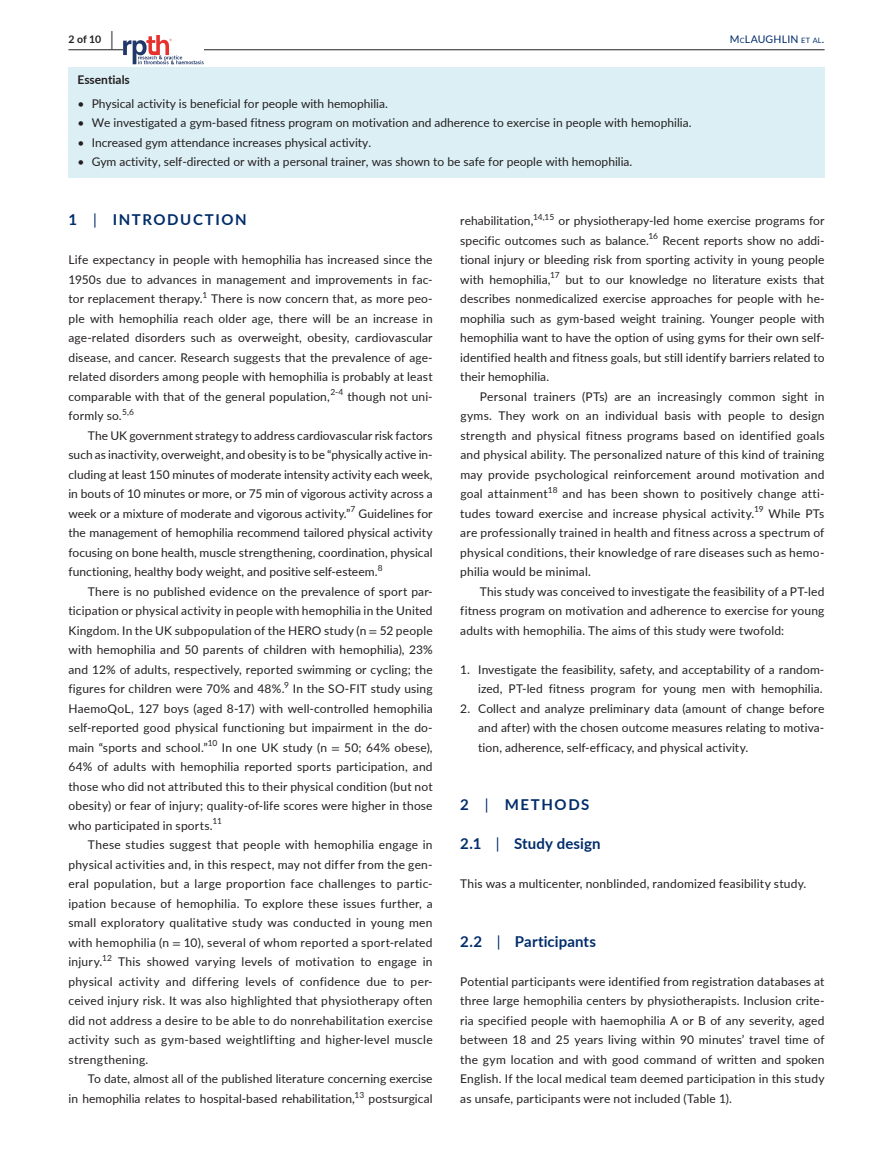
<style>
.page{position:relative;width:893px;height:1174px;background:#fff}
.page>*{position:absolute;margin:0;border:0;box-sizing:border-box;transform-origin:0 0}
.t1{font:700 15px "Lato";letter-spacing:.005em;color:#002c6b}
.t2{font:700 15px "Lato";letter-spacing:.105em;color:#002c6b}
.t3{font:700 15px "Lato";letter-spacing:.11em;color:#002c6b}
.t4{font:12px/19.5px "Lato";letter-spacing:.01em;color:#231f20;text-align:justify}
.t5{font:700 12px "Lato";color:#231f20}
.t6{font:10.5px "Lato";letter-spacing:.02em;color:#002c6b}
.t7{font:700 10.5px "Lato";color:#231f20}
.t8{font:8.4px "Lato";letter-spacing:-.01em;color:#231f20}
.s1{font-size:19.5px}
.s2{font-size:7.35px}
.s3{font-weight:400}
.s4{font-family:"STIX"}
</style>
<div class="page">
<hr style="left:68px;top:49px;width:756px;height:1px;background:#231f20">
<svg style="left:123px;top:35px;width:81px;height:29px"></svg>
<div style="left:68px;top:67px;width:756px;height:28px;background:#dceff4"></div>
<div style="left:68px;top:88px;width:756px;height:31px;background:#dceff4"></div>
<div style="left:68px;top:108px;width:756px;height:31px;background:#dceff4"></div>
<div style="left:68px;top:127px;width:756px;height:31px;background:#dceff4"></div>
<div style="left:68px;top:147px;width:756px;height:31px;background:#dceff4"></div>
<p class="t7" style="left:68px;top:31px;width:46px">2 of 10 <span class="s1">|</span></p>
<p class="t6" style="left:730px;top:31px;width:96px">M<span class="s2">C</span>LAUGHLIN <span class="s2">ET AL</span>.</p>
<p class="t5" style="left:77px;top:71px;width:54px">Essentials</p>
<p class="t4" style="left:77px;top:93px;width:312px">• Physical activity is beneficial for people with hemophilia.</p>
<p class="t4" style="left:77px;top:113px;width:616px">• We investigated a gym-based fitness program on motivation and adherence to exercise in people with hemophilia.</p>
<p class="t4" style="left:77px;top:132px;width:295px">• Increased gym attendance increases physical activity.</p>
<p class="t4" style="left:77px;top:152px;width:556px">• Gym activity, self-directed or with a personal trainer, was shown to be safe for people with hemophilia.</p>
<p class="t2" style="left:68px;top:209px;width:180px">1 <span class="s3">|</span> INTRODUCTION</p>
<p class="t4" style="left:68px;top:249px;width:366px">Life expectancy in people with hemophilia has increased since the 1950s due to advances in management and improvements in fac&shy;tor replacement therapy.</p>
<p class="t8" style="left:203px;top:289px;width:6px">1</p>
<p class="t4" style="left:68px;top:288px;width:366px;text-indent:143px">There is now concern that, as more peo&shy;ple with hemophilia reach older age, there will be an increase in age-related disorders such as overweight, obesity, cardiovascular disease, and cancer. Research suggests that the prevalence of age&shy;related disorders among people with hemophilia is probably at least comparable with that of the general population,</p>
<p class="t8" style="left:330px;top:386px;width:15px">2-4</p>
<p class="t4" style="left:347px;top:386px;width:87px">though not uni-</p>
<p class="t4" style="left:68px;top:405px;width:55px">formly so.</p>
<p class="t8" style="left:122px;top:406px;width:14px">5,6</p>
<p class="t4" style="left:68px;top:425px;width:366px;text-indent:20px">The UK government strategy to address cardiovascular risk factors such as inactivity, overweight, and obesity is to be “physically active in&shy;cluding at least 150 minutes of moderate intensity activity each week, in bouts of 10 minutes or more, or 75 min of vigorous activity across a week or a mixture of moderate and vigorous activity.”</p>
<p class="t8" style="left:351px;top:503px;width:6px">7</p>
<p class="t4" style="left:68px;top:503px;width:366px;text-indent:290px">Guidelines for the management of hemophilia recommend tailored physical activity focusing on bone health, muscle strengthening, coordination, physical functioning, healthy body weight, and positive self-esteem.</p>
<p class="t8" style="left:378px;top:562px;width:6px">8</p>
<p class="t4" style="left:68px;top:581px;width:366px;text-indent:20px">There is no published evidence on the prevalence of sport par&shy;ticipation or physical activity in people with hemophilia in the United Kingdom. In the UK subpopulation of the HERO study (n <span class="s4">=</span> 52 people with hemophilia and 50 parents of children with hemophilia), 23% and 12% of adults, respectively, reported swimming or cycling; the figures for children were 70% and 48%.</p>
<p class="t8" style="left:284px;top:679px;width:6px">9</p>
<p class="t4" style="left:68px;top:678px;width:366px;text-indent:224px">In the SO-FIT study using HaemoQoL, 127 boys (aged 8-17) with well-controlled hemophilia self-reported good physical functioning but impairment in the do&shy;main “sports and school.”</p>
<p class="t8" style="left:208px;top:737px;width:11px">10</p>
<p class="t4" style="left:68px;top:737px;width:366px;text-indent:153px">In one UK study (n <span class="s4">=</span> 50; 64% obese), 64% of adults with hemophilia reported sports participation, and those who did not attributed this to their physical condition (but not obesity) or fear of injury; quality-of-life scores were higher in those who participated in sports.<sup>11</sup></p>
<p class="t4" style="left:68px;top:834px;width:366px;text-indent:20px">These studies suggest that people with hemophilia engage in physical activities and, in this respect, may not differ from the gen&shy;eral population, but a large proportion face challenges to partic&shy;ipation because of hemophilia. To explore these issues further, a small exploratory qualitative study was conducted in young men with hemophilia (n <span class="s4">=</span> 10), several of whom reported a sport-related injury.</p>
<p class="t8" style="left:102px;top:952px;width:11px">12</p>
<p class="t4" style="left:68px;top:951px;width:366px;text-indent:50px">This showed varying levels of motivation to engage in physical activity and differing levels of confidence due to per&shy;ceived injury risk. It was also highlighted that physiotherapy often did not address a desire to be able to do nonrehabilitation exercise activity such as gym-based weightlifting and higher-level muscle strengthening.</p>
<p class="t4" style="left:68px;top:1068px;width:366px;text-align:right">To date, almost all of the published literature concerning exercise<br>in hemophilia relates to hospital-based rehabilitation,<sup>13</sup> postsurgical</p>
<p class="t4" style="left:460px;top:210px;width:75px">rehabilitation,</p>
<p class="t8" style="left:533px;top:211px;width:23px">14,15</p>
<p class="t4" style="left:460px;top:210px;width:366px;text-indent:98px">or physiotherapy-led home exercise programs for specific outcomes such as balance.</p>
<p class="t8" style="left:648px;top:230px;width:11px">16</p>
<p class="t4" style="left:460px;top:230px;width:366px;text-indent:202px">Recent reports show no addi&shy;tional injury or bleeding risk from sporting activity in young people with hemophilia,</p>
<p class="t8" style="left:550px;top:269px;width:11px">17</p>
<p class="t4" style="left:460px;top:269px;width:366px;text-indent:105px">but to our knowledge no literature exists that describes nonmedicalized exercise approaches for people with he&shy;mophilia such as gym-based weight training. Younger people with hemophilia want to have the option of using gyms for their own self&shy;identified health and fitness goals, but still identify barriers related to their hemophilia.</p>
<p class="t4" style="left:460px;top:386px;width:366px;text-indent:19px">Personal trainers (PTs) are an increasingly common sight in gyms. They work on an individual basis with people to design strength and physical fitness programs based on identified goals and physical ability. The personalized nature of this kind of training may provide psychological reinforcement around motivation and goal attainment</p>
<p class="t8" style="left:548px;top:484px;width:11px">18</p>
<p class="t4" style="left:460px;top:483px;width:366px;text-indent:102px">and has been shown to positively change atti&shy;tudes toward exercise and increase physical activity.</p>
<p class="t8" style="left:754px;top:503px;width:11px">19</p>
<p class="t4" style="left:460px;top:503px;width:366px;text-indent:308px">While PTs are professionally trained in health and fitness across a spectrum of physical conditions, their knowledge of rare diseases such as hemo&shy;philia would be minimal.</p>
<p class="t4" style="left:460px;top:581px;width:366px;text-indent:20px">This study was conceived to investigate the feasibility of a PT-led fitness program on motivation and adherence to exercise for young adults with hemophilia. The aims of this study were twofold:</p>
<p class="t4" style="left:460px;top:659px;width:366px;text-align:right">1. Investigate the feasibility, safety, and acceptability of a random&shy;ized, PT-led fitness program for young men with hemophilia.</p>
<p class="t4" style="left:478px;top:698px;width:348px;text-indent:-18px">2. Collect and analyze preliminary data (amount of change before and after) with the chosen outcome measures relating to motiva&shy;tion, adherence, self-efficacy, and physical activity.</p>
<p class="t3" style="left:460px;top:794px;width:131px">2 <span class="s3">|</span> METHODS</p>
<p class="t1" style="left:460px;top:833px;width:142px">2.1 <span class="s3">|</span> Study design</p>
<p class="t4" style="left:460px;top:873px;width:347px">This was a multicenter, nonblinded, randomized feasibility study.</p>
<p class="t1" style="left:460px;top:930px;width:137px">2.2 <span class="s3">|</span> Participants</p>
<p class="t4" style="left:460px;top:971px;width:366px">Potential participants were identified from registration databases at three large hemophilia centers by physiotherapists. Inclusion crite&shy;ria specified people with haemophilia A or B of any severity, aged between 18 and 25 years living within 90 minutes’ travel time of the gym location and with good command of written and spoken English. If the local medical team deemed participation in this study as unsafe, participants were not included (Table 1).</p>
</div>
